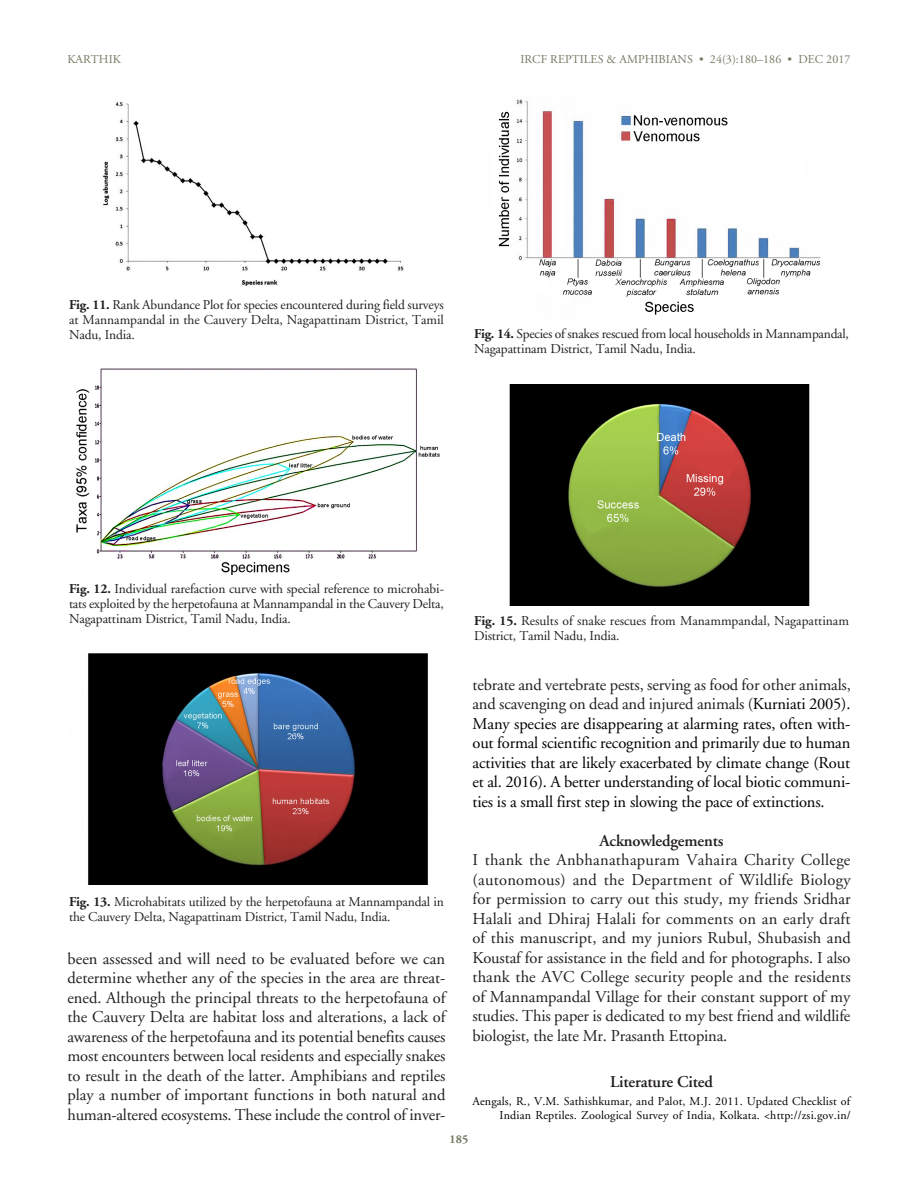
<style>
.page{position:relative;width:918px;height:1188px;background:#fff}
.page>*{position:absolute;margin:0;border:0;box-sizing:border-box;transform-origin:0 0}
.TEXT{font:16.5px/19.5px "Adobe Garamond";letter-spacing:-.015em;color:#231f20;text-align:justify}
.TEXT-2{font:16.5px/19.5px "Adobe Garamond";letter-spacing:-.01em;color:#000;text-align:justify}
.SUBhead{font:600 16.5px "Adobe Garamond";letter-spacing:-.01em;color:#231f20}
.Figure_Caption{font:13.5px/15px "Adobe Garamond";letter-spacing:-.01em;color:#231f20}
.References{font:12px/13.5px "Adobe Garamond";letter-spacing:.015em;color:#000;text-align:right}
.Running_Head_RIGHT{font:12px "Adobe Garamond";letter-spacing:.005em;color:#717a60}
.Running_Head_LEFT{font:12px "Adobe Garamond";letter-spacing:.005em;color:#717a60}
.t1{font:700 12px "Adobe Garamond";color:#717a60}
.s1{font-weight:700}
.s2{color:#231f20}
</style>
<div class="page">
<img style="left:102px;top:102px;width:302px;height:184px">
<img style="left:498px;top:99px;width:323px;height:216px">
<img style="left:76px;top:369px;width:364px;height:205px">
<img style="left:509px;top:384px;width:301px;height:222px">
<img style="left:88px;top:653px;width:340px;height:232px">
<p class="Running_Head_LEFT" style="left:68px;top:53px;width:55px">KARTHIK</p>
<p class="Running_Head_RIGHT" style="left:520px;top:53px;width:332px">IRCF REPTILES &amp; AMPHIBIANS • 24(3):180–186 • DEC 2017</p>
<p class="Figure_Caption" style="left:69px;top:298px;width:376px;text-align:justify"><span class="s1">Fig. 11.</span> Rank Abundance Plot for species encountered during field surveys at Mannampandal in the Cauvery Delta, Nagapattinam District, Tamil Nadu, India.</p>
<p class="Figure_Caption" style="left:474px;top:326px;width:377px"><span class="s1">Fig. 14.</span> Species of snakes rescued from local households in Mannampandal,<br>Nagapattinam District, Tamil Nadu, India.</p>
<p class="Figure_Caption" style="left:69px;top:581px;width:377px;text-align:justify"><span class="s1">Fig. 12.</span> Individual rarefaction curve with special reference to microhabi&shy;tats exploited by the herpetofauna at Mannampandal in the Cauvery Delta, Nagapattinam District, Tamil Nadu, India.</p>
<p class="Figure_Caption" style="left:69px;top:894px;width:377px"><span class="s1">Fig. 13.</span> Microhabitats utilized by the herpetofauna at Mannampandal in the Cauvery Delta, Nagapattinam District, Tamil Nadu, India.</p>
<p class="TEXT" style="left:68px;top:949px;width:380px">been assessed and will need to be evaluated before we can determine whether any of the species in the area are threat&shy;ened. Although the principal threats to the herpetofauna of the Cauvery Delta are habitat loss and alterations, a lack of awareness of the herpetofauna and its potential benefits causes most encounters between local residents and especially snakes to result in the death of the latter. Amphibians and reptiles play a number of important functions in both natural and human-altered ecosystems. These include the control of inver-</p>
<p class="Figure_Caption" style="left:474px;top:613px;width:377px"><span class="s1">Fig. 15.</span> Results of snake rescues from Manammpandal, Nagapattinam<br>District, Tamil Nadu, India.</p>
<p class="TEXT-2" style="left:472px;top:675px;width:380px"><span class="s2">tebrate and vertebrate pests, serving as food for other animals, and scavenging on dead and injured animals (</span>Kurniati 2005).<br>Many species are disappearing at alarming rates, often with&shy;out formal scientific recognition and primarily due to human activities that are likely exacerbated by climate change (Rout et al. 2016). A better understanding of local biotic communi&shy;ties is a small first step in slowing the pace of extinctions.</p>
<p class="SUBhead" style="left:599px;top:831px;width:126px">Acknowledgements</p>
<p class="TEXT" style="left:472px;top:851px;width:380px">I thank the Anbhanathapuram Vahaira Charity College (autonomous) and the Department of Wildlife Biology for permission to carry out this study, my friends Sridhar Halali and Dhiraj Halali for comments on an early draft of this manuscript, and my juniors Rubul, Shubasish and Koustaf for assistance in the field and for photographs. I also thank the AVC College security people and the residents of Mannampandal Village for their constant support of my studies. This paper is dedicated to my best friend and wildlife biologist, the late Mr. Prasanth Ettopina.</p>
<p class="SUBhead" style="left:610px;top:1073px;width:104px">Literature Cited</p>
<p class="References" style="left:472px;top:1095px;width:380px">Aengals, R., V.M. Sathishkumar, and Palot, M.J. 2011. Updated Checklist of<br>Indian Reptiles. Zoological Survey of India, Kolkata. &lt;http://zsi.gov.in/</p>
<p class="t1" style="left:450px;top:1132px;width:20px">185</p>
</div>
